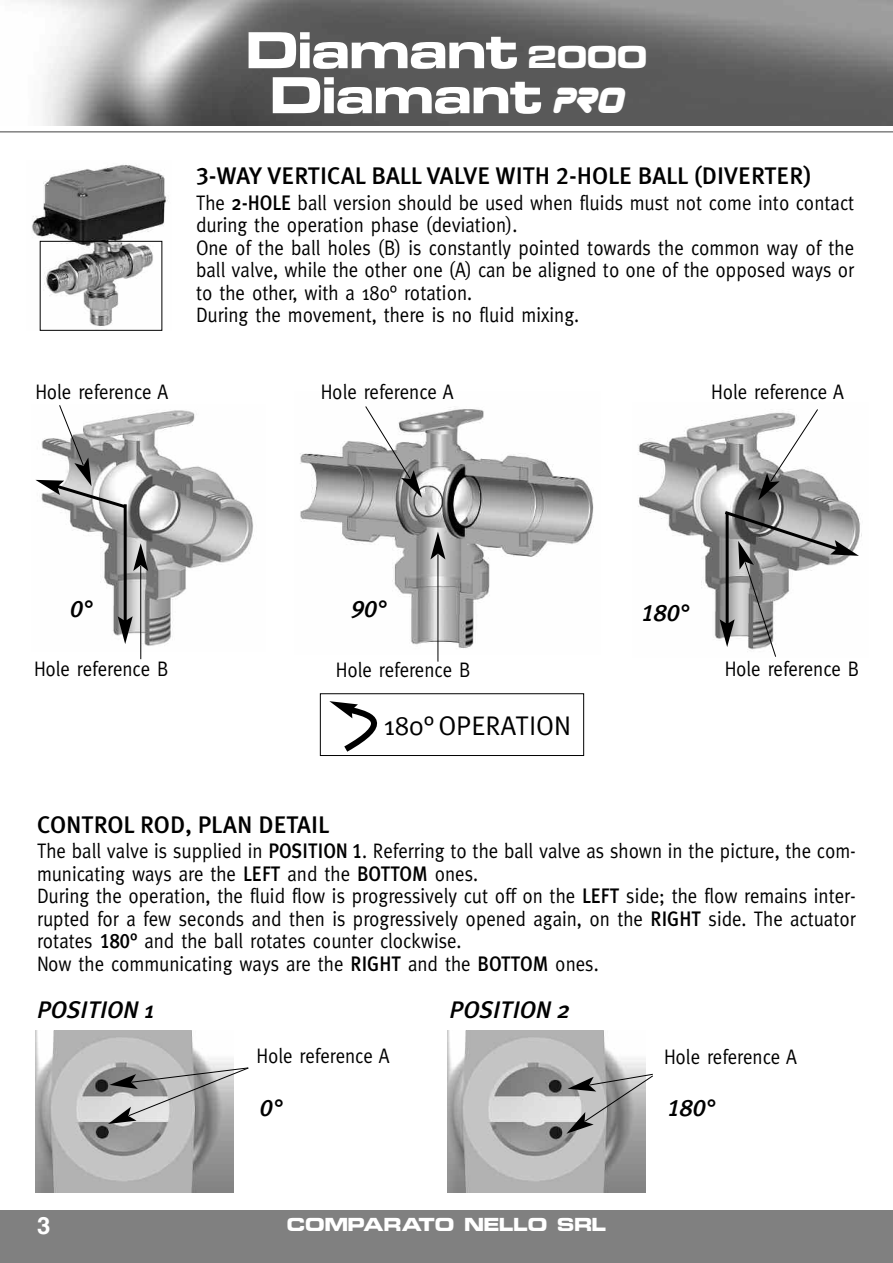
<style>
.page{position:relative;width:893px;height:1263px;background:#fff}
.page>*{position:absolute;margin:0;border:0;box-sizing:border-box;transform-origin:0 0}
.t1{font:54px/45px "Microgramma D Bold Exte";color:#fff;text-align:center}
.t2{font:27px "Meta";color:#000}
.t3{font:500 24px "Meta Plus";color:#000}
.t4{font:italic 500 24px "Meta Plus";color:#000}
.t5{font:italic 24px "Meta Plus Medium Caps";color:#000}
.t6{font:700 24px "Helvetica";color:#fff}
.t7{font:21px/22.5px "Meta";color:#000;scale:.9 1}
.t8{font:700 16.5px "Microgram Ext";color:#fff}
.s1{font-size:33px}
.s2{font-family:"Zorque";font-style:italic;font-size:36px}
.s3{font-family:"Meta Plus Medium Caps";font-weight:400}
.s4{font-family:"Meta Plus";font-weight:500}
.s5{font-family:"Meta Plus Medium Caps"}
</style>
<div class="page">
<img style="left:28px;top:0;width:865px;height:125px">
<hr style="left:0;top:131px;width:893px;height:2px;background:#808080">
<img style="left:32px;top:164px;width:136px;height:166px">
<div style="left:40px;top:241px;width:122px;height:90px;border:1px solid #000"></div>
<img style="left:638px;top:415px;width:224px;height:224px">
<img style="left:69px;top:410px;width:185px;height:242px">
<img style="left:300px;top:409px;width:294px;height:246px">
<div style="left:320px;top:693px;width:264px;height:63px;border:1px solid #000"></div>
<svg style="left:329px;top:701px;width:62px;height:55px"></svg>
<svg style="left:758px;top:409px;width:60px;height:91px"></svg>
<svg style="left:720px;top:509px;width:139px;height:148px"></svg>
<div style="left:0;top:1210px;width:893px;height:53px;background:#808080"></div>
<hr style="left:124px;top:504px;width:3px;height:118px;background:#000">
<svg style="left:118px;top:616px;width:15px;height:28px"></svg>
<hr style="left:140px;top:566px;width:1px;height:93px;background:#000">
<svg style="left:133px;top:543px;width:15px;height:28px"></svg>
<svg style="left:35px;top:405px;width:95px;height:106px"></svg>
<svg style="left:365px;top:406px;width:57px;height:92px"></svg>
<hr style="left:437px;top:554px;width:1px;height:108px;background:#000">
<svg style="left:430px;top:532px;width:15px;height:27px"></svg>
<img style="left:36px;top:1031px;width:197px;height:162px">
<svg style="left:108px;top:1067px;width:141px;height:57px;background:#afafaf"></svg>
<img style="left:448px;top:1031px;width:198px;height:162px">
<svg style="left:566px;top:1074px;width:87px;height:60px;background:#a5a5a5"></svg>
<h1 class="t1" style="left:246px;top:27px;width:402px">Diamant <span class="s1">2000<br></span>Diamant <span class="s2">PRO</span></h1>
<p class="t3" style="left:196px;top:162px;width:617px"><span class="s3">3</span>-WAY VERTICAL BALL VALVE WITH <span class="s3">2</span>-HOLE BALL (DIVERTER)</p>
<p class="t7" style="left:196px;top:191px;width:733px">The <span class="s4">2-HOLE</span> ball version should be used when fluids must not come into contact during the operation phase (deviation).<br>One of the ball holes (B) is constantly pointed towards the common way of the ball valve, while the other one (A) can be aligned to one of the opposed ways or to the other, with a 180° rotation.<br>During the movement, there is no fluid mixing.</p>
<p class="t7" style="left:35px;top:381px;width:149px">Hole reference A</p>
<p class="t7" style="left:321px;top:381px;width:149px">Hole reference A</p>
<p class="t7" style="left:711px;top:381px;width:149px">Hole reference A</p>
<p class="t5" style="left:70px;top:595px;width:24px">0°</p>
<p class="t5" style="left:351px;top:594px;width:37px">90°</p>
<p class="t5" style="left:641px;top:598px;width:49px">180°</p>
<p class="t7" style="left:34px;top:658px;width:151px">Hole reference B</p>
<p class="t7" style="left:336px;top:658px;width:151px">Hole reference B</p>
<p class="t7" style="left:725px;top:658px;width:151px">Hole reference B</p>
<p class="t2" style="left:384px;top:709px;width:189px">180°OPERATION</p>
<p class="t3" style="left:37px;top:810px;width:294px">CONTROL ROD, PLAN DETAIL</p>
<p class="t7" style="left:37px;top:840px;width:911px">The ball valve is supplied in <span class="s5">POSITION 1</span>. Referring to the ball valve as shown in the picture, the com&shy;municating ways are the <span class="s5">LEFT</span> and the <span class="s5">BOTTOM</span> ones.<br>During the operation, the fluid flow is progressively cut off on the <span class="s5">LEFT</span> side; the flow remains inter&shy;rupted for a few seconds and then is progressively opened again, on the <span class="s5">RIGHT</span> side. The actuator rotates <span class="s5">180°</span> and the ball rotates counter clockwise.<br>Now the communicating ways are the <span class="s5">RIGHT</span> and the <span class="s5">BOTTOM</span> ones.</p>
<p class="t4" style="left:37px;top:996px;width:119px">POSITION 1</p>
<p class="t7" style="left:257px;top:1045px;width:149px">Hole reference A</p>
<p class="t7" style="left:664px;top:1045px;width:149px">Hole reference A</p>
<p class="t4" style="left:450px;top:996px;width:122px">POSITION 2</p>
<p class="t5" style="left:260px;top:1093px;width:24px">0°</p>
<p class="t6" style="left:37px;top:1211px;width:15px">3</p>
<p class="t8" style="left:287px;top:1215px;width:321px">COMPARATO NELLO SRL</p>
<p class="t5" style="left:667px;top:1093px;width:49px">180°</p>
</div>
